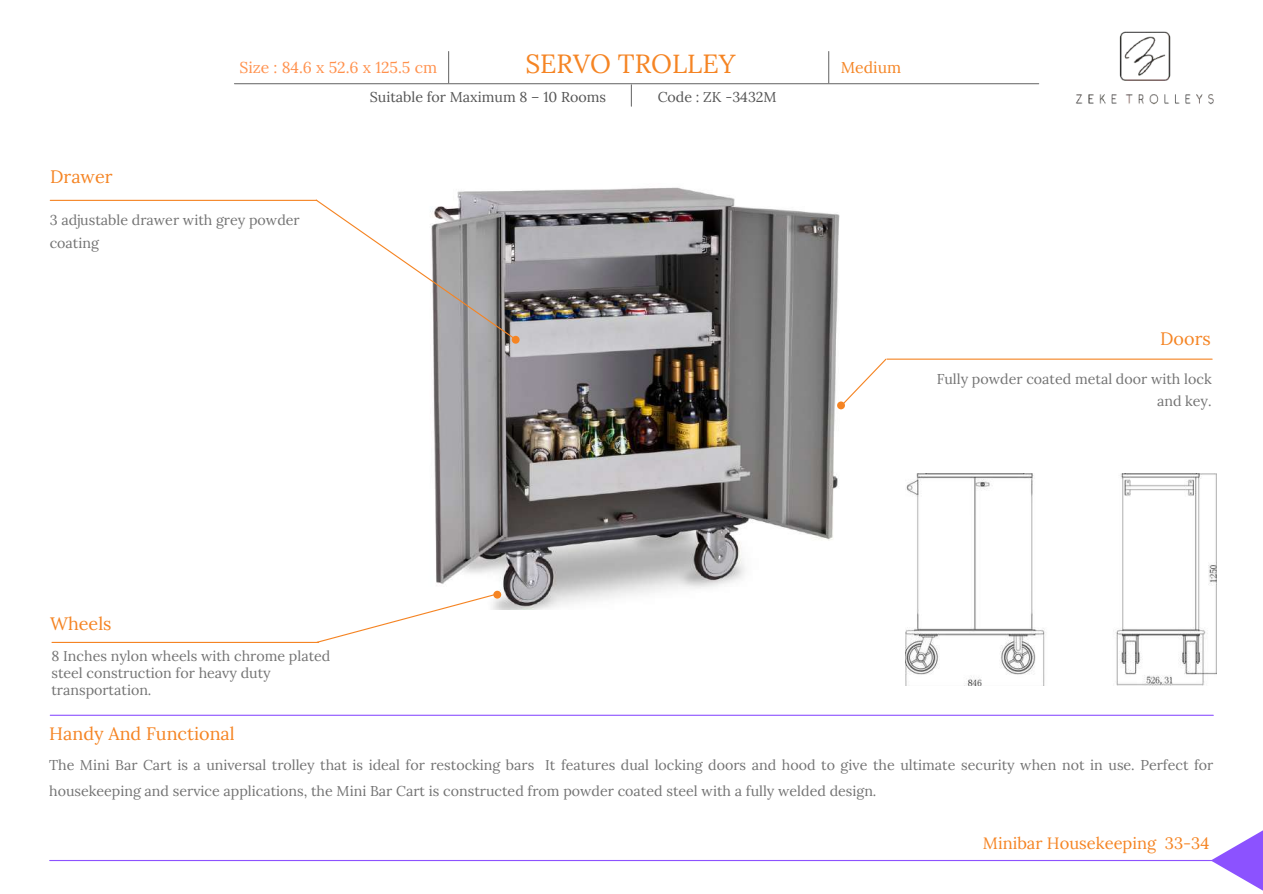
<style>
.page{position:relative;width:1263px;height:894px;background:#fff}
.page>*{position:absolute;margin:0;border:0;box-sizing:border-box;transform-origin:0 0}
.t1{font:26.25px "Lora";color:#f58423}
.t2{font:18px "Lora";color:#f58423}
.t3{font:16.5px "Lora";color:#f58423}
.t4{font:15.75px "Lora";color:#ff914d}
.t5{font:15.75px "Lora";color:#f58423}
.t6{font:14.25px/22.5px "Lora";color:#737373}
.t7{font:14.25px "Lora";color:#545454}
</style>
<div class="page">
<img style="left:292px;top:187px;width:613px;height:422px">
<hr style="left:50px;top:200px;width:267px;height:1px;background:#f58423">
<img style="left:905px;top:473px;width:311px;height:212px">
<svg style="left:315px;top:198px;width:201px;height:142px"></svg>
<div style="left:512px;top:336px;width:8px;height:7px;background:#f58423;border-radius:50%"></div>
<hr style="left:887px;top:358px;width:325px;height:1px;background:#f58423">
<svg style="left:840px;top:357px;width:48px;height:50px"></svg>
<div style="left:837px;top:401px;width:8px;height:8px;background:#f58423;border-radius:50%"></div>
<img style="left:1076px;top:31px;width:138px;height:74px">
<hr style="left:50px;top:859px;width:1163px;height:1px;background:#8c52ff">
<hr style="left:50px;top:714px;width:1163px;height:1px;background:#8c52ff">
<svg style="left:1211px;top:830px;width:52px;height:61px"></svg>
<hr style="left:448px;top:51px;width:1px;height:32px;background:#737373">
<hr style="left:828px;top:51px;width:1px;height:32px;background:#737373">
<svg style="left:631px;top:85px;width:1px;height:21px"></svg>
<hr style="left:234px;top:83px;width:805px;height:1px;background:#737373">
<hr style="left:52px;top:641px;width:267px;height:1px;background:#f58423">
<svg style="left:316px;top:592px;width:182px;height:51px"></svg>
<div style="left:493px;top:590px;width:8px;height:8px;background:#f58423;border-radius:50%"></div>
<p class="t2" style="left:50px;top:165px;width:64px">Drawer</p>
<h1 class="t1" style="left:525px;top:46px;width:211px">SERVO TROLLEY</h1>
<p class="t4" style="left:240px;top:57px;width:199px">Size : 84.6 x 52.6 x 125.5 cm</p>
<p class="t5" style="left:841px;top:57px;width:62px">Medium</p>
<p class="t7" style="left:370px;top:88px;width:238px">Suitable for Maximum 8 – 10 Rooms</p>
<p class="t7" style="left:658px;top:88px;width:120px">Code : ZK -3432M</p>
<p class="t6" style="left:50px;top:209px;width:252px">3 adjustable drawer with grey powder coating</p>
<p class="t2" style="left:50px;top:611px;width:63px">Wheels</p>
<p class="t6" style="left:51px;top:647px;width:281px;line-height:16.8px">8 Inches nylon wheels with chrome plated steel construction for heavy duty transportation.</p>
<p class="t2" style="left:1160px;top:326px;width:52px">Doors</p>
<p class="t6" style="left:937px;top:367px;width:276px;text-align:right">Fully powder coated metal door with lock and key.</p>
<p class="t2" style="left:49px;top:721px;width:187px">Handy And Functional</p>
<p class="t6" style="left:49px;top:751px;width:1166px;line-height:25.8px">The Mini Bar Cart is a universal trolley that is ideal for restocking bars It features dual locking doors and hood to give the ultimate security when not in use. Perfect for housekeeping and service applications, the Mini Bar Cart is constructed from powder coated steel with a fully welded design.</p>
<p class="t3" style="left:983px;top:832px;width:228px">Minibar Housekeeping 33-34</p>
</div>
